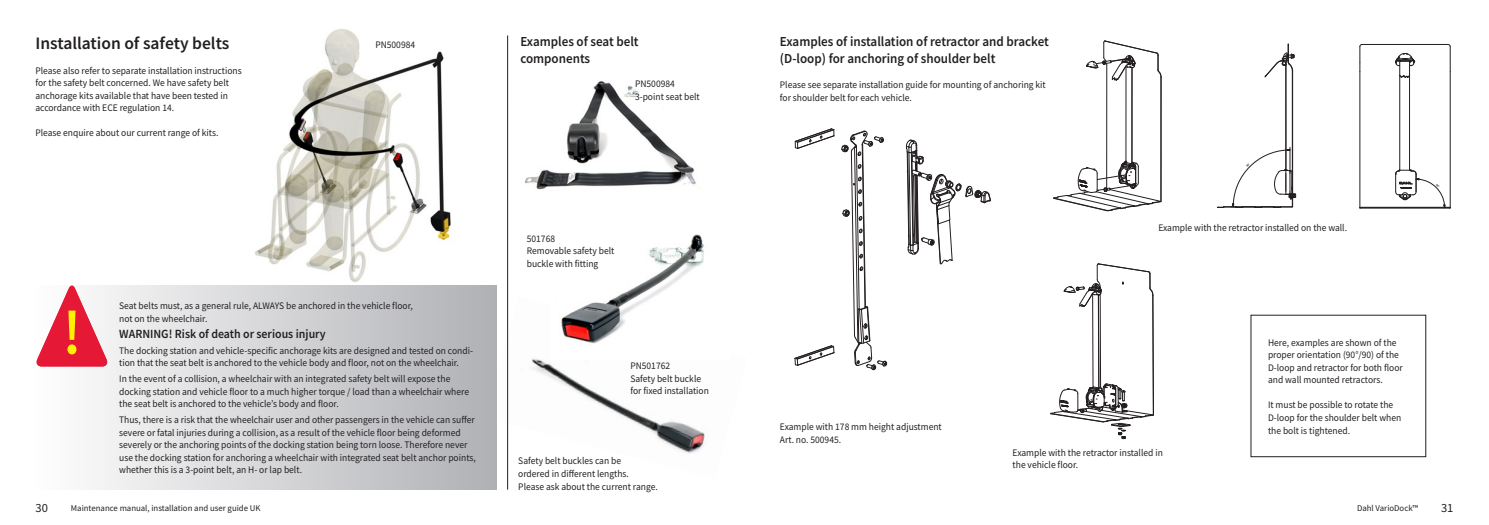
<style>
.page{position:relative;width:1489px;height:525px;background:#fff}
.page>*{position:absolute;margin:0;border:0;box-sizing:border-box;transform-origin:0 0}
.Brød_FR{font:600 64.25px "Source Sans Pro";color:#fff101;scale:.94 1}
.Overskrift{font:600 17.5px "Source Sans Pro";color:#231f20}
.Brød{font:600 13.75px/17.5px "Source Sans Pro";color:#231f20;scale:.95 1}
.Brød-2{font:600 12.5px "Source Sans Pro";color:#231f20;scale:.95 1}
.t1{font:12.5px "Source Sans Pro";color:#231f20}
.Brød-3{font:10px/12.5px "Source Sans Pro";color:#231f20;scale:.95 1}
.t2{font:8.75px "Source Sans Pro";color:#231f20}
</style>
<div class="page">
<img style="left:508px;top:297px;width:197px;height:181px">
<img style="left:255px;top:29px;width:196px;height:253px">
<hr style="left:507px;top:35px;width:1px;height:454px;background:#231f20">
<div style="left:35px;top:285px;width:462px;height:204px;background:linear-gradient(to right,#fefefe,#b0b1b5)"></div>
<img style="left:525px;top:81px;width:174px;height:109px">
<img style="left:551px;top:234px;width:154px;height:125px">
<svg style="left:794px;top:345px;width:40px;height:20px"></svg>
<svg style="left:795px;top:128px;width:39px;height:21px"></svg>
<svg style="left:841px;top:131px;width:45px;height:239px"></svg>
<svg style="left:906px;top:140px;width:84px;height:124px"></svg>
<svg style="left:1447px;top:44px;width:3px;height:27px"></svg>
<hr style="left:1361px;top:44px;width:86px;height:1px;background:#231f20">
<svg style="left:1359px;top:44px;width:3px;height:27px"></svg>
<hr style="left:1449px;top:71px;width:1px;height:136px;background:#231f20">
<hr style="left:1359px;top:71px;width:1px;height:136px;background:#231f20">
<hr style="left:1409px;top:76px;width:1px;height:94px;background:#231f20">
<hr style="left:1399px;top:75px;width:1px;height:95px;background:#231f20">
<svg style="left:1395px;top:53px;width:19px;height:25px"></svg>
<svg style="left:1053px;top:41px;width:109px;height:171px"></svg>
<svg style="left:1050px;top:263px;width:103px;height:177px"></svg>
<svg style="left:35px;top:285px;width:73px;height:81px"></svg>
<svg style="left:1216px;top:43px;width:80px;height:165px"></svg>
<svg style="left:1359px;top:169px;width:91px;height:40px"></svg>
<p class="Overskrift" style="left:35px;top:31px;width:195px">Installation of safety belts</p>
<p class="Brød-3" style="left:35px;top:64px;width:219px">Please also refer to separate installation instructions for the safety belt concerned. We have safety belt anchorage kits available that have been tested in accordance with ECE regulation 14.</p>
<p class="Brød-3" style="left:35px;top:126px;width:194px">Please enquire about our current range of kits.</p>
<p class="Brød-3" style="left:375px;top:38px;width:43px">PN500984</p>
<p class="Brød_FR" style="left:62px;top:290px;width:22px">!</p>
<p class="Brød-3" style="left:119px;top:299px;width:311px">Seat belts must, as a general rule, ALWAYS be anchored in the vehicle floor, not on the wheelchair.</p>
<p class="Brød-2" style="left:119px;top:325px;width:219px">WARNING! Risk of death or serious injury</p>
<p class="Brød-3" style="left:119px;top:344px;width:374px">The docking station and vehicle-specific anchorage kits are designed and tested on condi&shy;tion that the seat belt is anchored to the vehicle body and floor, not on the wheelchair.</p>
<p class="Brød-3" style="left:119px;top:372px;width:370px">In the event of a collision, a wheelchair with an integrated safety belt will expose the docking station and vehicle floor to a much higher torque / load than a wheelchair where the seat belt is anchored to the vehicle’s body and floor.</p>
<p class="Brød-3" style="left:119px;top:413px;width:377px">Thus, there is a risk that the wheelchair user and other passengers in the vehicle can suffer severe or fatal injuries during a collision, as a result of the vehicle floor being deformed severely or the anchoring points of the docking station being torn loose. Therefore never use the docking station for anchoring a wheelchair with integrated seat belt anchor points, whether this is a 3-point belt, an H- or lap belt.</p>
<p class="Brød" style="left:520px;top:32px;width:126px">Examples of seat belt components</p>
<p class="Brød" style="left:780px;top:32px;width:284px">Examples of installation of retractor and bracket (D-loop) for anchoring of shoulder belt</p>
<p class="Brød-3" style="left:780px;top:79px;width:281px">Please see separate installation guide for mounting of anchoring kit for shoulder belt for each vehicle.</p>
<p class="Brød-3" style="left:635px;top:78px;width:43px">PN500984</p>
<p class="Brød-3" style="left:635px;top:90px;width:70px">3-point seat belt</p>
<p class="Brød-3" style="left:527px;top:232px;width:31px">501768</p>
<p class="Brød-3" style="left:527px;top:244px;width:94px">Removable safety belt buckle with fitting</p>
<p class="Brød-3" style="left:630px;top:359px;width:43px">PN501762</p>
<p class="Brød-3" style="left:630px;top:372px;width:84px">Safety belt buckle for fixed installation</p>
<p class="Brød-3" style="left:780px;top:420px;width:172px">Example with 178 mm height adjustment</p>
<p class="Brød-3" style="left:780px;top:433px;width:66px">Art. no. 500945.</p>
<p class="Brød-3" style="left:1158px;top:221px;width:200px">Example with the retractor installed on the wall.</p>
<p class="Brød-3" style="left:1267px;top:336px;width:143px">Here, examples are shown of the proper orientation (90°/90) of the<br>D-loop and retractor for both floor and wall mounted retractors.</p>
<p class="Brød-3" style="left:1267px;top:398px;width:142px">It must be possible to rotate the<br>D-loop for the shoulder belt when the bolt is tightened.</p>
<p class="Brød-3" style="left:518px;top:454px;width:148px">Safety belt buckles can be<br>ordered in different lengths.<br>Please ask about the current range.</p>
<p class="Brød-3" style="left:1012px;top:446px;width:160px">Example with the retractor installed in the vehicle floor.</p>
<p class="t1" style="left:35px;top:499px;width:14px">30</p>
<p class="t1" style="left:1440px;top:499px;width:14px">31</p>
<p class="t2" style="left:71px;top:502px;width:191px">Maintenance manual, installation and user guide UK</p>
<p class="t2" style="left:1356px;top:502px;width:63px">Dahl VarioDock™</p>
</div>
